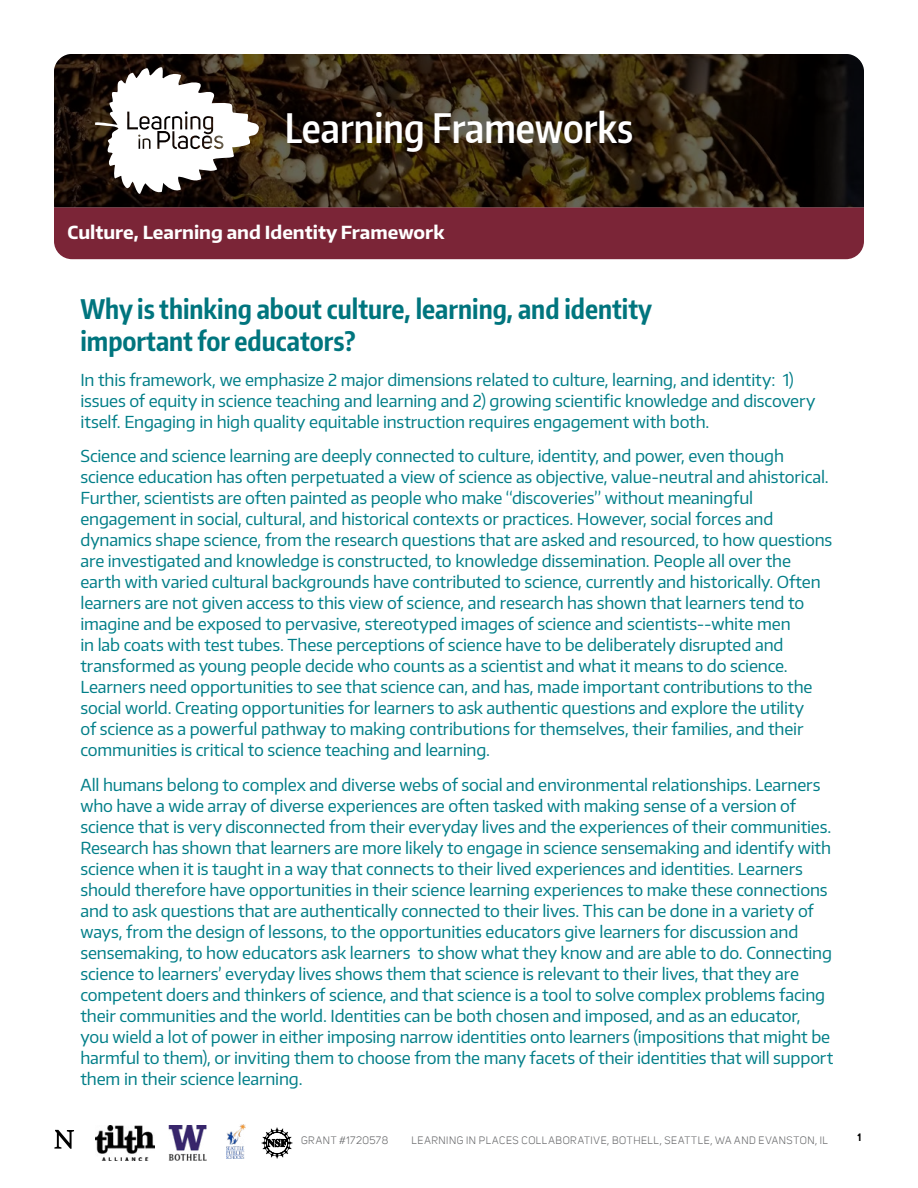
<style>
.page{position:relative;width:918px;height:1188px;background:#fff}
.page>*{position:absolute;margin:0;border:0;box-sizing:border-box;transform-origin:0 0}
.Color_box_head_rever{font:600 40.5px "Encode Sans Compressed";color:#fff}
.Section_header{font:700 27px/32.4px "Encode Sans Compressed";color:#00757e}
.Color_box_head_rever-2{font:700 18px "Encode Sans Normal";color:#fff}
.text{font:16.5px/21px "Encode Sans Normal";letter-spacing:-.01em;color:#007e88}
.t1{font:10.5px "Uni Sans";letter-spacing:.055em;color:#636466}
.t2{font:700 10.5px "Uni Sans";color:#000}
</style>
<div class="page">
<img style="left:226px;top:1125px;width:19px;height:34px">
<img style="left:169px;top:1126px;width:37px;height:34px">
<img style="left:95px;top:1126px;width:60px;height:34px">
<svg style="left:54px;top:1130px;width:20px;height:19px"></svg>
<svg style="left:262px;top:1128px;width:30px;height:30px"></svg>
<div style="left:54px;top:207px;width:810px;height:52px;background:#7b2537"></div>
<svg style="left:54px;top:54px;width:810px;height:153px;background:#291e10"></svg>
<svg style="left:95px;top:67px;width:164px;height:127px"></svg>
<p class="Color_box_head_rever" style="left:285px;top:102px;width:350px">Learning Frameworks</p>
<p class="Color_box_head_rever-2" style="left:68px;top:221px;width:378px">Culture, Learning and Identity Framework</p>
<p class="Section_header" style="left:80px;top:292px;width:573px">Why is thinking about culture, learning, and identity important for educators?</p>
<p class="text" style="left:80px;top:369px;width:736px">In this framework, we emphasize 2 major dimensions related to culture, learning, and identity: 1) issues of equity in science teaching and learning and 2) growing scientific knowledge and discovery itself. Engaging in high quality equitable instruction requires engagement with both.</p>
<p class="text" style="left:80px;top:445px;width:753px">Science and science learning are deeply connected to culture, identity, and power, even though science education has often perpetuated a view of science as objective, value-neutral and ahistorical.<br>Further, scientists are often painted as people who make “discoveries” without meaningful engagement in social, cultural, and historical contexts or practices. However, social forces and dynamics shape science, from the research questions that are asked and resourced, to how questions are investigated and knowledge is constructed, to knowledge dissemination. People all over the earth with varied cultural backgrounds have contributed to science, currently and historically. Often learners are not given access to this view of science, and research has shown that learners tend to imagine and be exposed to pervasive, stereotyped images of science and scientists--white men<br>in lab coats with test tubes. These perceptions of science have to be deliberately disrupted and transformed as young people decide who counts as a scientist and what it means to do science.<br>Learners need opportunities to see that science can, and has, made important contributions to the social world. Creating opportunities for learners to ask authentic questions and explore the utility<br>of science as a powerful pathway to making contributions for themselves, their families, and their communities is critical to science teaching and learning.</p>
<p class="text" style="left:80px;top:774px;width:755px">All humans belong to complex and diverse webs of social and environmental relationships. Learners who have a wide array of diverse experiences are often tasked with making sense of a version of science that is very disconnected from their everyday lives and the experiences of their communities.<br>Research has shown that learners are more likely to engage in science sensemaking and identify with science when it is taught in a way that connects to their lived experiences and identities. Learners should therefore have opportunities in their science learning experiences to make these connections and to ask questions that are authentically connected to their lives. This can be done in a variety of ways, from the design of lessons, to the opportunities educators give learners for discussion and sensemaking, to how educators ask learners to show what they know and are able to do. Connecting science to learners’ everyday lives shows them that science is relevant to their lives, that they are competent doers and thinkers of science, and that science is a tool to solve complex problems facing their communities and the world. Identities can be both chosen and imposed, and as an educator,<br>you wield a lot of power in either imposing narrow identities onto learners (impositions that might be harmful to them), or inviting them to choose from the many facets of their identities that will support them in their science learning.</p>
<p class="t1" style="left:301px;top:1135px;width:89px">GRANT #1720578</p>
<p class="t1" style="left:412px;top:1135px;width:418px">LEARNING IN PLACES COLLABORATIVE, BOTHELL, SEATTLE, WA AND EVANSTON, IL</p>
<p class="t2" style="left:858px;top:1131px;width:5px">1</p>
</div>
